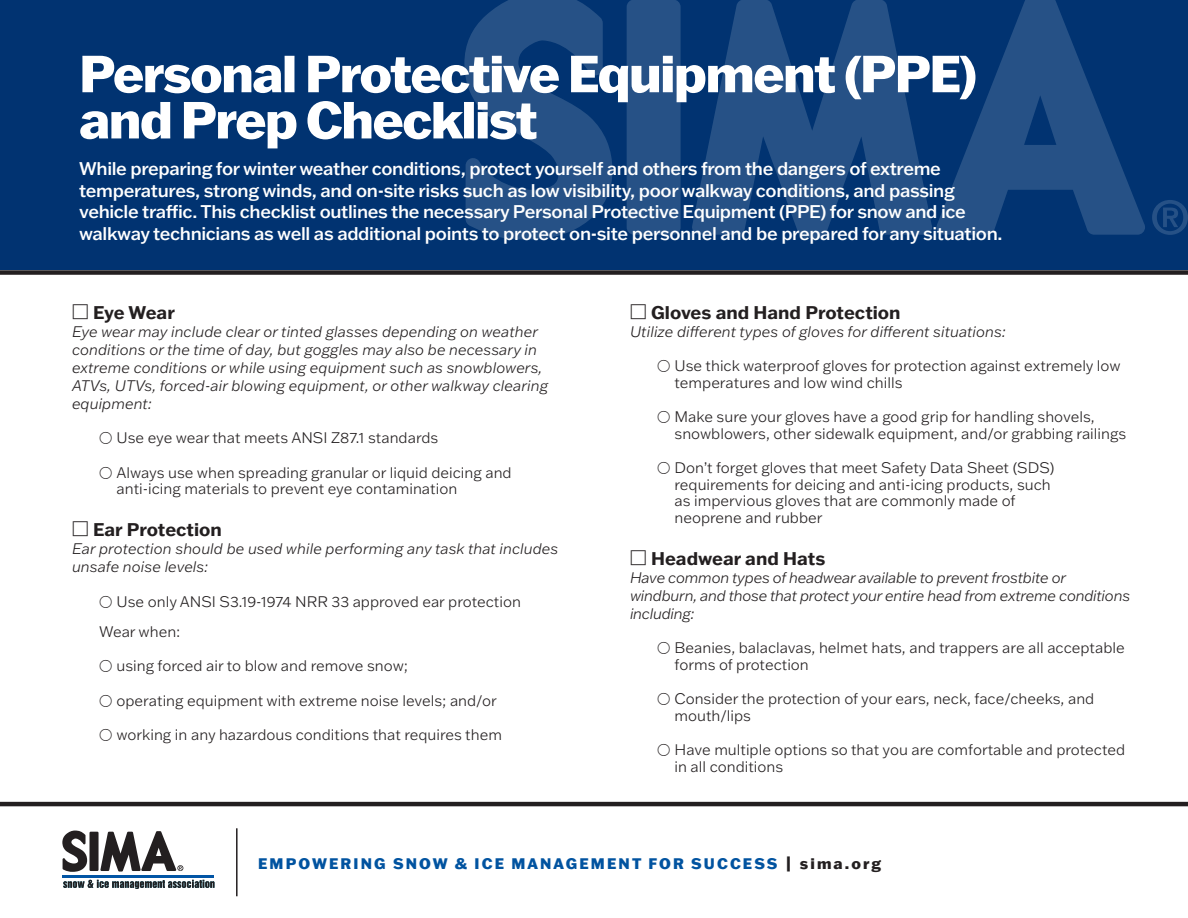
<style>
.page{position:relative;width:1188px;height:918px;background:#fff}
.page>*{position:absolute;margin:0;border:0;box-sizing:border-box;transform-origin:0 0}
.t1{font:800 51px/46.2px "Franklin Gothic ATF";letter-spacing:-.03em;color:#fff}
.t2{font:500 18px/21.6px "Franklin Gothic ATF";letter-spacing:-.02em;color:#fff}
.Category_Header_with_Sub-text{font:700 18px "Franklin Gothic ATF";color:#231f20}
.Checklist_Items{font:300 15px/16.5px "Franklin Gothic ATF";color:#231f20}
.Sub-text{font:italic 300 15px/18px "Franklin Gothic ATF";color:#231f20}
.Sub-text-2{font:italic 300 15px/18px "Franklin Gothic ATF";letter-spacing:-.02em;color:#231f20}
.t3{font:800 15px "Franklin Gothic ATF";letter-spacing:.14em;color:#0153a0}
.s1{font-family:"Universal Std Newswith Comm Pi";font-weight:400}
.s2{color:#231f20}
</style>
<div class="page">
<div style="left:0;top:1px;width:1188px;height:269px;background:#013371"></div>
<svg style="left:464px;top:0;width:148px;height:240px"></svg>
<div style="left:627px;top:0;width:54px;height:235px;background:#265186;border-radius:7px"></div>
<svg style="left:692px;top:0;width:240px;height:238px;fill:#265186"></svg>
<svg style="left:936px;top:0;width:209px;height:235px"></svg>
<svg style="left:1152px;top:200px;width:36px;height:35px"></svg>
<div style="left:0;top:270px;width:1188px;height:5px;background:#231f20"></div>
<hr style="left:0;top:802px;width:1188px;height:4px;background:#231f20">
<svg style="left:62px;top:831px;width:25px;height:41px"></svg>
<div style="left:90px;top:832px;width:9px;height:39px;background:#231f20"></div>
<svg style="left:63px;top:880px;width:151px;height:9px"></svg>
<hr style="left:63px;top:875px;width:151px;height:3px;background:#0155a5">
<svg style="left:100px;top:831px;width:83px;height:41px"></svg>
<hr style="left:236px;top:828px;width:2px;height:68px;background:#231f20">
<p class="t1" style="left:79px;top:49px;width:899px">Personal Protective Equipment (PPE) and Prep Checklist</p>
<p class="t2" style="left:79px;top:157px;width:925px">While preparing for winter weather conditions, protect yourself and others from the dangers of extreme temperatures, strong winds, and on-site risks such as low visibility, poor walkway conditions, and passing vehicle traffic. This checklist outlines the necessary Personal Protective Equipment (PPE) for snow and ice walkway technicians as well as additional points to protect on-site personnel and be prepared for any situation.</p>
<p class="Category_Header_with_Sub-text" style="left:72px;top:300px;width:104px"><sup>☐</sup> Eye Wear</p>
<p class="Sub-text" style="left:72px;top:322px;width:478px">Eye wear may include clear or tinted glasses depending on weather conditions or the time of day, but goggles may also be necessary in extreme conditions or while using equipment such as snowblowers, ATVs, UTVs, forced-air blowing equipment, or other walkway clearing equipment:</p>
<p class="Checklist_Items" style="left:99px;top:429px;width:341px"><span class="s1">○</span> Use eye wear that meets ANSI Z87.1 standards</p>
<p class="Checklist_Items" style="left:117px;top:464px;width:397px;text-indent:-18px"><span class="s1">○</span> Always use when spreading granular or liquid deicing and anti-icing materials to prevent eye contamination</p>
<p class="Category_Header_with_Sub-text" style="left:72px;top:518px;width:151px"><sup>☐</sup> Ear Protection</p>
<p class="Sub-text" style="left:72px;top:540px;width:488px">Ear protection should be used while performing any task that includes unsafe noise levels:</p>
<p class="Checklist_Items" style="left:99px;top:593px;width:423px"><span class="s1">○</span> Use only ANSI S3.19-1974 NRR 33 approved ear protection</p>
<p class="Checklist_Items" style="left:99px;top:623px;width:83px">Wear when:</p>
<p class="Checklist_Items" style="left:99px;top:657px;width:311px"><span class="s1">○</span> using forced air to blow and remove snow;</p>
<p class="Checklist_Items" style="left:99px;top:692px;width:399px"><span class="s1">○</span> operating equipment with extreme noise levels; and/or</p>
<p class="Checklist_Items" style="left:99px;top:726px;width:404px"><span class="s1">○</span> working in any hazardous conditions that requires them</p>
<p class="Category_Header_with_Sub-text" style="left:630px;top:300px;width:272px"><sup>☐</sup> Gloves and Hand Protection</p>
<p class="Sub-text" style="left:630px;top:322px;width:377px">Utilize different types of gloves for different situations:</p>
<p class="Checklist_Items" style="left:675px;top:357px;width:448px;text-indent:-18px"><span class="s1">○</span> Use thick waterproof gloves for protection against extremely low temperatures and low wind chills</p>
<p class="Checklist_Items" style="left:675px;top:408px;width:453px;text-indent:-18px"><span class="s1">○</span> Make sure your gloves have a good grip for handling shovels, snowblowers, other sidewalk equipment, and/or grabbing railings</p>
<p class="Checklist_Items" style="left:675px;top:459px;width:381px;text-indent:-18px"><span class="s1">○</span> Don’t forget gloves that meet Safety Data Sheet (SDS) requirements for deicing and anti-icing products, such as impervious gloves that are commonly made of neoprene and rubber</p>
<p class="Category_Header_with_Sub-text" style="left:630px;top:546px;width:197px"><sup>☐</sup> Headwear and Hats</p>
<p class="Sub-text-2" style="left:630px;top:568px;width:502px">Have common types of headwear available to prevent frostbite or windburn, and those that protect your entire head from extreme conditions including:</p>
<p class="Checklist_Items" style="left:675px;top:639px;width:452px;text-indent:-18px"><span class="s1">○</span> Beanies, balaclavas, helmet hats, and trappers are all acceptable forms of protection</p>
<p class="Checklist_Items" style="left:675px;top:690px;width:421px;text-indent:-18px"><span class="s1">○</span> Consider the protection of your ears, neck, face/cheeks, and mouth/lips</p>
<p class="Checklist_Items" style="left:675px;top:741px;width:452px;text-indent:-18px"><span class="s1">○</span> Have multiple options so that you are comfortable and protected in all conditions</p>
<p class="t3" style="left:258px;top:854px;width:625px">EMPOWERING SNOW &amp; ICE MANAGEMENT FOR SUCCESS <span class="s2">| sima.org</span></p>
</div>
